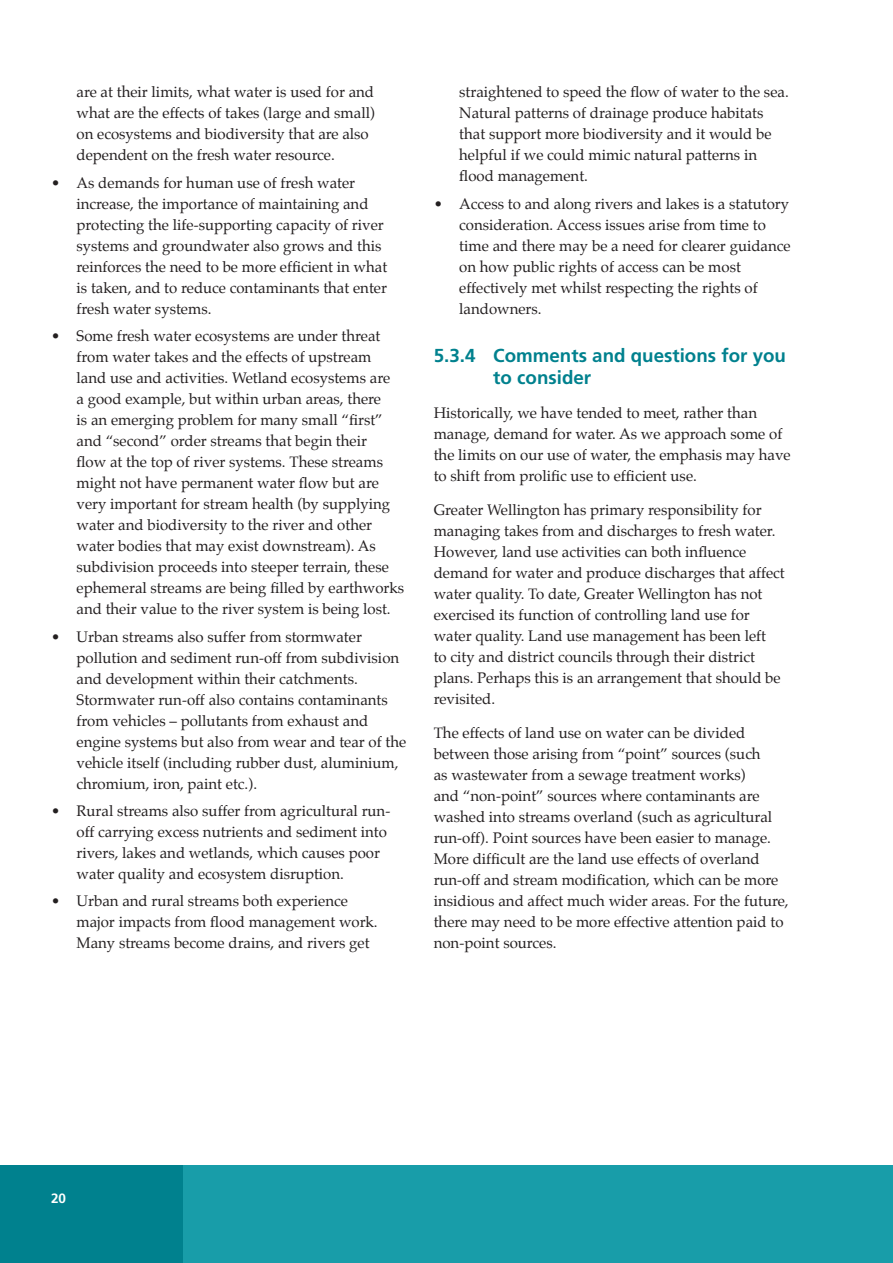
<style>
.page{position:relative;width:893px;height:1263px;background:#fff}
.page>*{position:absolute;margin:0;border:0;box-sizing:border-box;transform-origin:0 0}
.t1{font:700 18.75px/22.5px "Frutiger";color:#00818e}
.t2{font:15px/21px "Palatino";color:#231f20}
.t3{font:700 13.5px "Frutiger";color:#fff}
</style>
<div class="page">
<div style="left:170px;top:1165px;width:723px;height:98px;background:#189da9"></div>
<div style="left:0;top:1165px;width:183px;height:98px;background:#00818e"></div>
<p class="t2" style="left:77px;top:83px;width:300px">are at their limits, what water is used for and what are the effects of takes (large and small) on ecosystems and biodiversity that are also dependent on the fresh water resource.</p>
<p class="t2" style="left:77px;top:173px;width:312px;text-indent:-26px">• As demands for human use of fresh water increase, the importance of maintaining and protecting the life-supporting capacity of river systems and groundwater also grows and this reinforces the need to be more efficient in what is taken, and to reduce contaminants that enter fresh water systems.</p>
<p class="t2" style="left:77px;top:327px;width:329px;text-indent:-26px">• Some fresh water ecosystems are under threat from water takes and the effects of upstream land use and activities. Wetland ecosystems are<br>a good example, but within urban areas, there<br>is an emerging problem for many small “first” and “second” order streams that begin their<br>flow at the top of river systems. These streams might not have permanent water flow but are very important for stream health (by supplying water and biodiversity to the river and other water bodies that may exist downstream). As subdivision proceeds into steeper terrain, these ephemeral streams are being filled by earthworks and their value to the river system is being lost.</p>
<p class="t2" style="left:77px;top:627px;width:331px;text-indent:-26px">• Urban streams also suffer from stormwater pollution and sediment run-off from subdivision and development within their catchments.<br>Stormwater run-off also contains contaminants from vehicles – pollutants from exhaust and engine systems but also from wear and tear of the vehicle itself (including rubber dust, aluminium, chromium, iron, paint etc.).</p>
<p class="t2" style="left:77px;top:802px;width:315px;text-indent:-26px">• Rural streams also suffer from agricultural run&shy;off carrying excess nutrients and sediment into rivers, lakes and wetlands, which causes poor water quality and ecosystem disruption.</p>
<p class="t2" style="left:77px;top:892px;width:303px;text-indent:-26px">• Urban and rural streams both experience major impacts from flood management work.<br>Many streams become drains, and rivers get</p>
<p class="t2" style="left:459px;top:83px;width:331px">straightened to speed the flow of water to the sea.<br>Natural patterns of drainage produce habitats that support more biodiversity and it would be helpful if we could mimic natural patterns in flood management.</p>
<p class="t2" style="left:459px;top:194px;width:333px;text-indent:-26px">• Access to and along rivers and lakes is a statutory consideration. Access issues arise from time to time and there may be a need for clearer guidance on how public rights of access can be most effectively met whilst respecting the rights of landowners.</p>
<p class="t1" style="left:493px;top:344px;width:294px;text-indent:-60px">5.3.4 Comments and questions for you to consider</p>
<p class="t2" style="left:434px;top:404px;width:358px">Historically, we have tended to meet, rather than manage, demand for water. As we approach some of the limits on our use of water, the emphasis may have to shift from prolific use to efficient use.</p>
<p class="t2" style="left:434px;top:500px;width:352px">Greater Wellington has primary responsibility for managing takes from and discharges to fresh water.<br>However, land use activities can both influence demand for water and produce discharges that affect water quality. To date, Greater Wellington has not exercised its function of controlling land use for water quality. Land use management has been left<br>to city and district councils through their district plans. Perhaps this is an arrangement that should be revisited.</p>
<p class="t2" style="left:434px;top:723px;width:356px">The effects of land use on water can be divided between those arising from “point” sources (such<br>as wastewater from a sewage treatment works)<br>and “non-point” sources where contaminants are washed into streams overland (such as agricultural run-off). Point sources have been easier to manage.<br>More difficult are the land use effects of overland run-off and stream modification, which can be more insidious and affect much wider areas. For the future, there may need to be more effective attention paid to non-point sources.</p>
<p class="t3" style="left:51px;top:1190px;width:17px">20</p>
</div>
